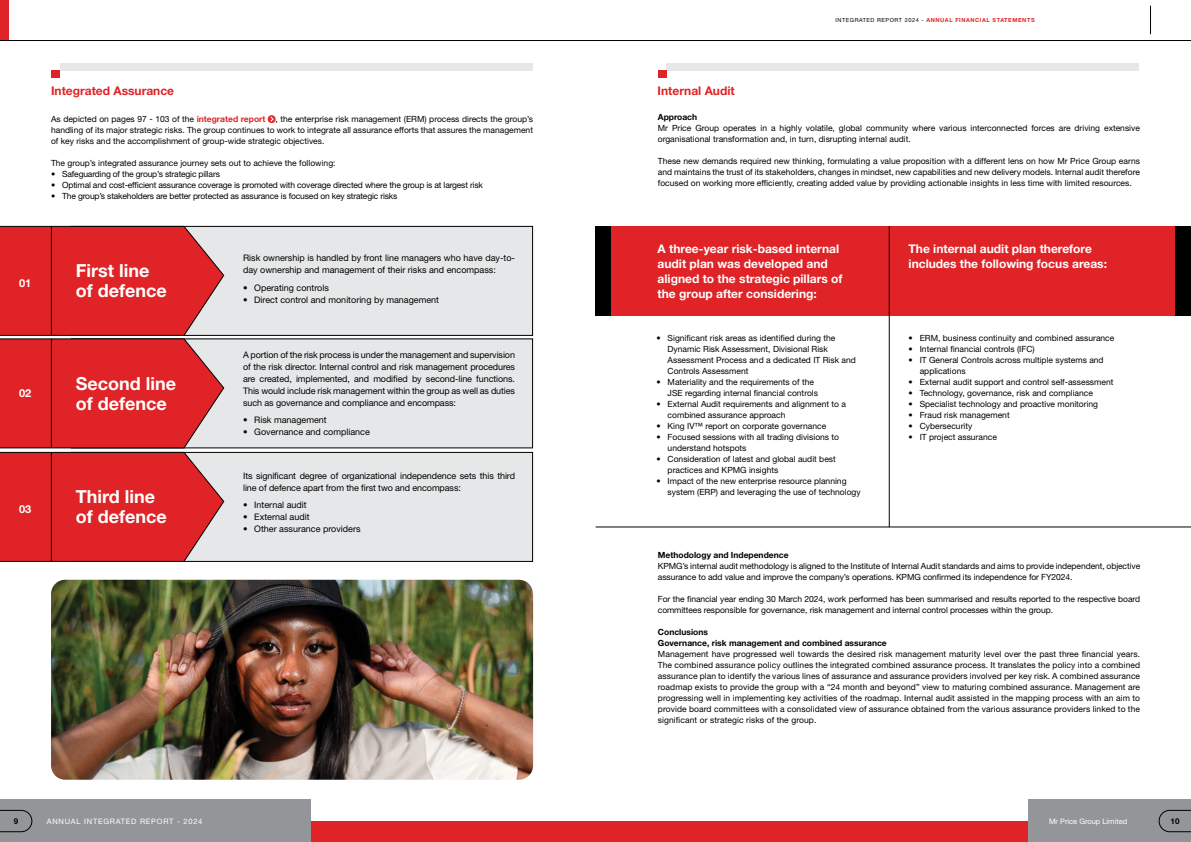
<style>
.page{position:relative;width:1191px;height:842px;background:#fff}
.page>*{position:absolute;margin:0;border:0;box-sizing:border-box;transform-origin:0 0}
.t1{font:700 18px/20px "Helvetica Neue LT Std";color:#fff}
.t2{font:700 12px/15px "Helvetica Neue LT Std";color:#fff}
.t3{font:700 12px "Helvetica Neue LT Std";color:#df2326}
.t4{font:700 11px "Helvetica Neue LT Std";color:#fff}
.t5{font:9px/12px "Helvetica Neue LT Std";color:#000}
.t6{font:8.5px/11px "Helvetica Neue LT Std";color:#000}
.t7{font:8.5px "Helvetica Neue LT Std";letter-spacing:-.02em;color:#000}
.t8{font:700 8.5px/11px "Helvetica Neue LT Std";color:#000}
.t9{font:700 8px "Helvetica Neue LT Std";color:#000}
.t10{font:7.5px "Helvetica Neue LT Std";letter-spacing:.1em;color:#fff}
.t11{font:7.5px "Helvetica Neue LT Std";color:#fff}
.t12{font:700 5.6px "Helvetica Neue LT Std";letter-spacing:.1em;color:#df2326}
.s1{font-weight:400;color:#000}
.s2{font-weight:700;color:#df2326}
</style>
<div class="page">
<div style="left:0;top:799px;width:1191px;height:43px;background:#939598"></div>
<div style="left:312px;top:799px;width:716px;height:43px;background:#df2326"></div>
<div style="left:312px;top:795px;width:716px;height:26px;background:#fff"></div>
<div style="left:71px;top:226px;width:461px;height:109px;background:#e6e7e8"></div>
<div style="left:71px;top:226px;width:462px;height:110px;border:1px solid #000"></div>
<div style="left:71px;top:339px;width:461px;height:109px;background:#e6e7e8"></div>
<div style="left:71px;top:452px;width:461px;height:109px;background:#e6e7e8"></div>
<div style="left:71px;top:452px;width:462px;height:110px;border:1px solid #000"></div>
<svg style="left:0;top:226px;width:224px;height:336px;background:#da3639"></svg>
<div style="left:60px;top:63px;width:472px;height:8px;background:#e6e7e8"></div>
<div style="left:51px;top:71px;width:9px;height:7px;background:#df2326"></div>
<svg style="left:268px;top:115px;width:8px;height:8px"></svg>
<svg style="left:270px;top:116px;width:4px;height:6px"></svg>
<div style="left:666px;top:63px;width:472px;height:8px;background:#e6e7e8"></div>
<div style="left:658px;top:71px;width:8px;height:7px;background:#df2326"></div>
<div style="left:595px;top:226px;width:596px;height:90px;background:#df2326"></div>
<div style="left:1175px;top:226px;width:16px;height:90px;background:#000"></div>
<div style="left:595px;top:226px;width:16px;height:90px;background:#000"></div>
<hr style="left:595px;top:527px;width:596px;height:1px;background:#000">
<hr style="left:889px;top:226px;width:1px;height:301px;background:#000">
<hr style="left:51px;top:226px;width:1px;height:109px;background:#000">
<hr style="left:51px;top:339px;width:1px;height:109px;background:#000">
<hr style="left:51px;top:452px;width:1px;height:109px;background:#000">
<img style="left:51px;top:580px;width:482px;height:200px">
<svg style="left:0;top:810px;width:32px;height:22px"></svg>
<svg style="left:1158px;top:810px;width:33px;height:22px"></svg>
<svg style="left:0;top:5px;width:1191px;height:36px"></svg>
<div style="left:0;top:0;width:9px;height:40px;background:#df2326"></div>
<svg style="left:1150px;top:6px;width:1px;height:28px"></svg>
<h2 class="t3" style="left:51px;top:83px;width:125px">Integrated Assurance</h2>
<h2 class="t3" style="left:657px;top:83px;width:79px">Internal Audit</h2>
<p class="t12" style="left:835px;top:17px;width:201px"><span class="s1">INTEGRATED REPORT 2024 -</span> ANNUAL FINANCIAL STATEMENTS</p>
<p class="t6" style="left:51px;top:113px;width:483px;text-align:justify">As depicted on pages 97 - 103 of the <span class="s2">integrated report</span> , the enterprise risk management (ERM) process directs the group’s handling of its major strategic risks. The group continues to work to integrate all assurance efforts that assures the management of key risks and the accomplishment of group-wide strategic objectives.</p>
<p class="t6" style="left:51px;top:157px;width:286px">The group’s integrated assurance journey sets out to achieve the following:</p>
<p class="t7" style="left:51px;top:169px;width:170px">• Safeguarding of the group’s strategic pillars</p>
<p class="t7" style="left:51px;top:180px;width:433px">• Optimal and cost-efficient assurance coverage is promoted with coverage directed where the group is at largest risk</p>
<p class="t7" style="left:51px;top:191px;width:348px">• The group’s stakeholders are better protected as assurance is focused on key strategic risks</p>
<p class="t4" style="left:19px;top:277px;width:14px">01</p>
<p class="t4" style="left:19px;top:387px;width:14px">02</p>
<p class="t4" style="left:19px;top:502px;width:14px">03</p>
<h1 class="t1" style="left:76px;top:260px;width:92px">First line of defence</h1>
<h1 class="t1" style="left:76px;top:373px;width:102px">Second line of defence</h1>
<h1 class="t1" style="left:76px;top:486px;width:92px">Third line of defence</h1>
<p class="t5" style="left:243px;top:251px;width:273px">Risk ownership is handled by front line managers who have day-to&shy;day ownership and management of their risks and encompass:</p>
<p class="t5" style="left:243px;top:282px;width:87px">• Operating controls</p>
<p class="t5" style="left:243px;top:294px;width:197px">• Direct control and monitoring by management</p>
<p class="t5" style="left:243px;top:349px;width:273px;text-align:justify">A portion of the risk process is under the management and supervision of the risk director. Internal control and risk management procedures are created, implemented, and modified by second-line functions.<br>This would include risk management within the group as well as duties such as governance and compliance and encompass:</p>
<p class="t5" style="left:243px;top:414px;width:85px">• Risk management</p>
<p class="t5" style="left:243px;top:426px;width:128px">• Governance and compliance</p>
<p class="t5" style="left:243px;top:469px;width:273px">Its significant degree of organizational independence sets this third line of defence apart from the first two and encompass:</p>
<p class="t5" style="left:243px;top:498px;width:65px">• Internal audit</p>
<p class="t5" style="left:243px;top:510px;width:68px">• External audit</p>
<p class="t5" style="left:243px;top:522px;width:119px">• Other assurance providers</p>
<p class="t8" style="left:658px;top:111px;width:41px">Approach</p>
<p class="t6" style="left:658px;top:122px;width:483px">Mr Price Group operates in a highly volatile, global community where various interconnected forces are driving extensive organisational transformation and, in turn, disrupting internal audit.</p>
<p class="t6" style="left:658px;top:155px;width:483px;text-align:justify">These new demands required new thinking, formulating a value proposition with a different lens on how Mr Price Group earns and maintains the trust of its stakeholders, changes in mindset, new capabilities and new delivery models. Internal audit therefore focused on working more efficiently, creating added value by providing actionable insights in less time with limited resources.</p>
<h2 class="t2" style="left:657px;top:241px;width:186px">A three-year risk-based internal audit plan was developed and aligned to the strategic pillars of the group after considering:</h2>
<h2 class="t2" style="left:908px;top:241px;width:200px">The internal audit plan therefore includes the following focus areas:</h2>
<p class="t6" style="left:667px;top:332px;width:190px;text-indent:-11px">• Significant risk areas as identified during the Dynamic Risk Assessment, Divisional Risk Assessment Process and a dedicated IT Risk and Controls Assessment</p>
<p class="t6" style="left:667px;top:376px;width:152px;text-indent:-11px">• Materiality and the requirements of the<br>JSE regarding internal financial controls</p>
<p class="t6" style="left:667px;top:398px;width:180px;text-indent:-11px">• External Audit requirements and alignment to a combined assurance approach</p>
<p class="t6" style="left:656px;top:420px;width:171px">• King IV™ report on corporate governance</p>
<p class="t6" style="left:667px;top:431px;width:173px;text-indent:-11px">• Focused sessions with all trading divisions to understand hotspots</p>
<p class="t6" style="left:667px;top:453px;width:170px;text-indent:-11px">• Consideration of latest and global audit best practices and KPMG insights</p>
<p class="t6" style="left:667px;top:475px;width:195px;text-indent:-11px">• Impact of the new enterprise resource planning system (ERP) and leveraging the use of technology</p>
<p class="t6" style="left:908px;top:332px;width:207px">• ERM, business continuity and combined assurance</p>
<p class="t6" style="left:908px;top:343px;width:128px">• Internal financial controls (IFC)</p>
<p class="t6" style="left:919px;top:354px;width:185px;text-indent:-11px">• IT General Controls across multiple systems and applications</p>
<p class="t6" style="left:908px;top:376px;width:206px">• External audit support and control self-assessment</p>
<p class="t6" style="left:908px;top:387px;width:186px">• Technology, governance, risk and compliance</p>
<p class="t6" style="left:908px;top:398px;width:191px">• Specialist technology and proactive monitoring</p>
<p class="t6" style="left:908px;top:409px;width:103px">• Fraud risk management</p>
<p class="t6" style="left:908px;top:420px;width:65px">• Cybersecurity</p>
<p class="t6" style="left:908px;top:431px;width:90px">• IT project assurance</p>
<p class="t8" style="left:658px;top:549px;width:132px">Methodology and Independence</p>
<p class="t6" style="left:658px;top:560px;width:484px">KPMG’s internal audit methodology is aligned to the Institute of Internal Audit standards and aims to provide independent, objective assurance to add value and improve the company’s operations. KPMG confirmed its independence for FY2024.</p>
<p class="t6" style="left:658px;top:593px;width:484px">For the financial year ending 30 March 2024, work performed has been summarised and results reported to the respective board committees responsible for governance, risk management and internal control processes within the group.</p>
<p class="t8" style="left:658px;top:626px;width:230px">Conclusions<br>Governance, risk management and combined assurance</p>
<p class="t6" style="left:658px;top:648px;width:484px;text-align:justify">Management have progressed well towards the desired risk management maturity level over the past three financial years.<br>The combined assurance policy outlines the integrated combined assurance process. It translates the policy into a combined assurance plan to identify the various lines of assurance and assurance providers involved per key risk. A combined assurance roadmap exists to provide the group with a “24 month and beyond” view to maturing combined assurance. Management are progressing well in implementing key activities of the roadmap. Internal audit assisted in the mapping process with an aim to provide board committees with a consolidated view of assurance obtained from the various assurance providers linked to the significant or strategic risks of the group.</p>
<p class="t9" style="left:14px;top:816px;width:6px">9</p>
<p class="t9" style="left:1170px;top:816px;width:10px">10</p>
<p class="t10" style="left:47px;top:816px;width:157px">ANNUAL INTEGRATED REPORT - 2024</p>
<p class="t11" style="left:1049px;top:816px;width:80px">Mr Price Group Limited</p>
</div>
